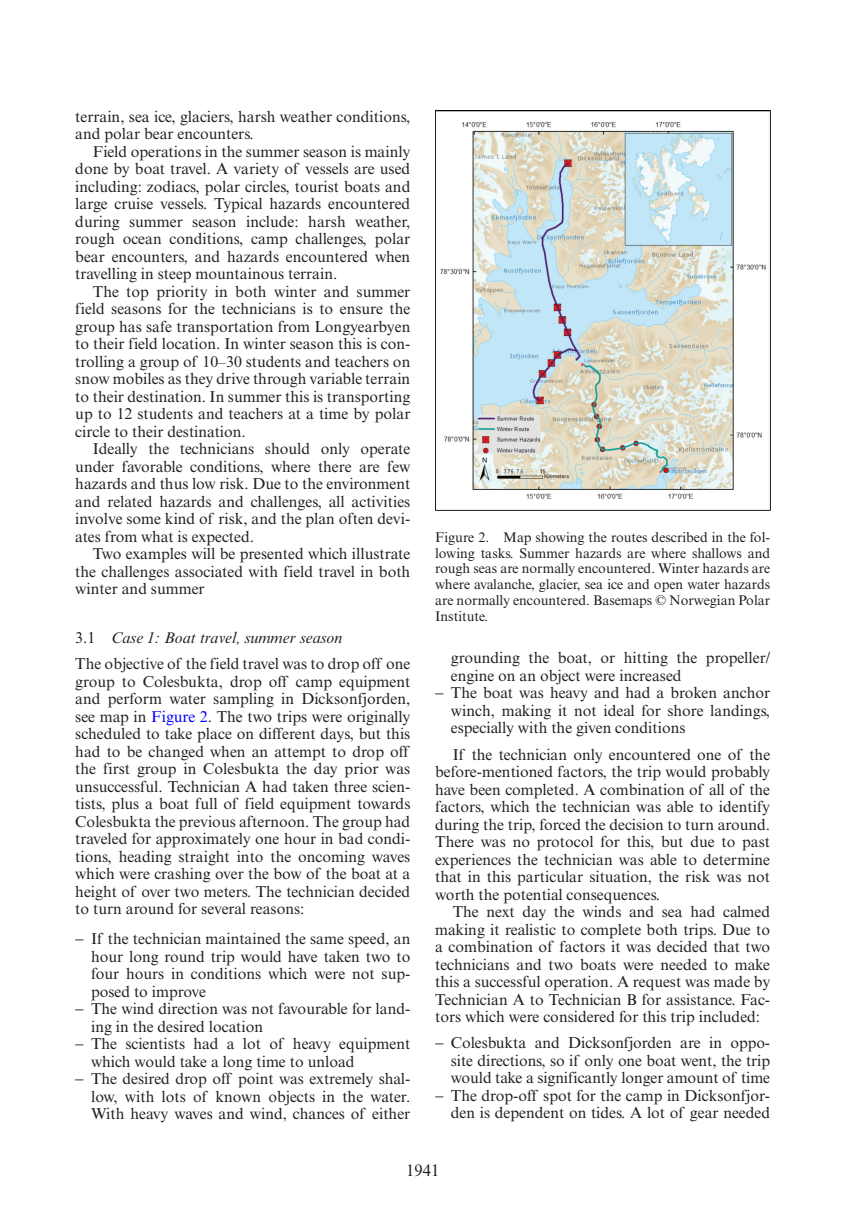
<style>
.page{position:relative;width:858px;height:1225px;background:#fff}
.page>*{position:absolute;margin:0;border:0;box-sizing:border-box;transform-origin:0 0}
.t1{font:16.62px "Times NRMT Pro";color:#231f20}
.t2{font:15.75px/17.5px "Times NRMT Pro";color:#231f20;text-align:justify}
.t3{font:14px/15.8px "Times NRMT Pro";color:#231f20;text-align:justify}
.s1{font-style:italic}
.s2{color:#00f}
</style>
<div class="page">
<img style="left:435px;top:110px;width:335px;height:401px">
<p class="t2" style="left:75px;top:108px;width:336px">terrain, sea ice, glaciers, harsh weather conditions, and polar bear encounters.</p>
<p class="t2" style="left:75px;top:143px;width:336px;text-indent:18px">Field operations in the summer season is mainly done by boat travel. A variety of vessels are used including: zodiacs, polar circles, tourist boats and large cruise vessels. Typical hazards encountered during summer season include: harsh weather, rough ocean conditions, camp challenges, polar bear encounters, and hazards encountered when travelling in steep mountainous terrain.</p>
<p class="t2" style="left:75px;top:283px;width:336px;text-indent:18px">The top priority in both winter and summer field seasons for the technicians is to ensure the group has safe transportation from Longyearbyen to their field location. In winter season this is con&shy;trolling a group of 10–30 students and teachers on snow mobiles as they drive through variable terrain to their destination. In summer this is transporting up to 12 students and teachers at a time by polar circle to their destination.</p>
<p class="t2" style="left:75px;top:441px;width:336px;text-indent:18px">Ideally the technicians should only operate under favorable conditions, where there are few hazards and thus low risk. Due to the environment and related hazards and challenges, all activities involve some kind of risk, and the plan often devi&shy;ates from what is expected.</p>
<p class="t2" style="left:75px;top:546px;width:336px;text-indent:18px">Two examples will be presented which illustrate the challenges associated with field travel in both winter and summer</p>
<p class="t2" style="left:75px;top:625px;width:336px;line-height:26.2px">3.1 <span class="s1">Case 1: Boat travel, summer season<br></span>The objective of the field travel was to drop off one</p>
<p class="t2" style="left:75px;top:674px;width:336px">group to Colesbukta, drop off camp equipment and perform water sampling in Dicksonfjorden, see map in <span class="s2">Figure 2</span>. The two trips were originally scheduled to take place on different days, but this had to be changed when an attempt to drop off the first group in Colesbukta the day prior was unsuccessful. Technician A had taken three scien&shy;tists, plus a boat full of field equipment towards Colesbukta the previous afternoon. The group had traveled for approximately one hour in bad condi&shy;tions, heading straight into the oncoming waves which were crashing over the bow of the boat at a height of over two meters. The technician decided to turn around for several reasons:</p>
<p class="t2" style="left:91px;top:931px;width:321px;text-align:left">If the technician maintained the same speed, an hour long round trip would have taken two to four hours in conditions which were not sup&shy;posed to improve<br>The wind direction was not favourable for land&shy;ing in the desired location<br>The scientists had a lot of heavy equipment which would take a long time to unload<br>The desired drop off point was extremely shal&shy;low, with lots of known objects in the water.<br>With heavy waves and wind, chances of either</p>
<p class="t3" style="left:435px;top:530px;width:336px">Figure 2. Map showing the routes described in the fol&shy;lowing tasks. Summer hazards are where shallows and rough seas are normally encountered. Winter hazards are where avalanche, glacier, sea ice and open water hazards are normally encountered. Basemaps © Norwegian Polar Institute.</p>
<p class="t2" style="left:451px;top:650px;width:321px;text-align:left">grounding the boat, or hitting the propeller/ engine on an object were increased<br>The boat was heavy and had a broken anchor winch, making it not ideal for shore landings, especially with the given conditions</p>
<p class="t2" style="left:435px;top:746px;width:336px;text-indent:18px">If the technician only encountered one of the before-mentioned factors, the trip would probably have been completed. A combination of all of the factors, which the technician was able to identify during the trip, forced the decision to turn around.<br>There was no protocol for this, but due to past experiences the technician was able to determine that in this particular situation, the risk was not worth the potential consequences.</p>
<p class="t2" style="left:435px;top:904px;width:336px;text-indent:18px">The next day the winds and sea had calmed making it realistic to complete both trips. Due to a combination of factors it was decided that two technicians and two boats were needed to make this a successful operation. A request was made by Technician A to Technician B for assistance. Fac&shy;tors which were considered for this trip included:</p>
<p class="t2" style="left:451px;top:1035px;width:321px">Colesbukta and Dicksonfjorden are in oppo&shy;site directions, so if only one boat went, the trip would take a significantly longer amount of time The drop-off spot for the camp in Dicksonfjor&shy;den is dependent on tides. A lot of gear needed</p>
<p class="t1" style="left:406px;top:1160px;width:35px">1941</p>
</div>
